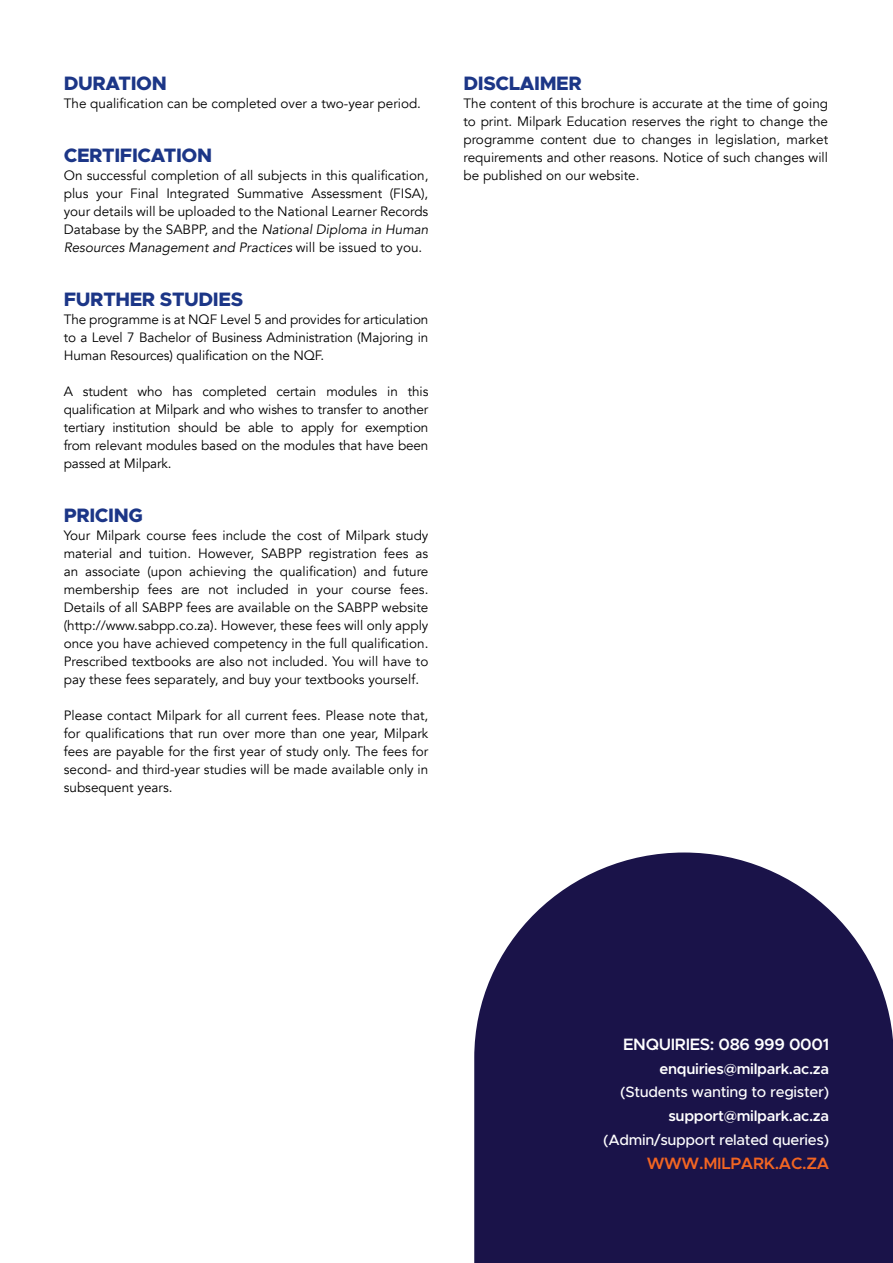
<style>
.page{position:relative;width:893px;height:1263px;background:#fff}
.page>*{position:absolute;margin:0;border:0;box-sizing:border-box;transform-origin:0 0}
.t1{font:800 19.5px "Metropolis";letter-spacing:-.02em;color:#1c3687}
.t2{font:600 16.5px "Metropolis";letter-spacing:-.02em;color:#fff}
.t3{font:600 16.5px "Metropolis";letter-spacing:-.02em;color:#f26522}
.t4{font:500 15px "Metropolis";letter-spacing:-.02em;color:#fff}
.t5{font:600 15px "Metropolis";letter-spacing:-.02em;color:#fff}
.t6{font:13.5px/18px "Avenir";color:#000;text-align:justify}
.s1{font-style:italic}
</style>
<div class="page">
<svg style="left:474px;top:852px;width:419px;height:411px;background:#332c5c"></svg>
<h1 class="t1" style="left:64px;top:71px;width:105px">DURATION</h1>
<p class="t6" style="left:64px;top:95px;width:359px">The qualification can be completed over a two-year period.</p>
<h1 class="t1" style="left:64px;top:143px;width:150px">CERTIFICATION</h1>
<p class="t6" style="left:64px;top:167px;width:366px">On successful completion of all subjects in this qualification, plus your Final Integrated Summative Assessment (FISA), your details will be uploaded to the National Learner Records Database by the SABPP, and the <span class="s1">National Diploma in Human Resources Management and Practices</span> will be issued to you.</p>
<h1 class="t1" style="left:64px;top:287px;width:181px">FURTHER STUDIES</h1>
<p class="t6" style="left:64px;top:311px;width:366px">The programme is at NQF Level 5 and provides for articulation to a Level 7 Bachelor of Business Administration (Majoring in Human Resources) qualification on the NQF.</p>
<p class="t6" style="left:64px;top:383px;width:366px">A student who has completed certain modules in this qualification at Milpark and who wishes to transfer to another tertiary institution should be able to apply for exemption from relevant modules based on the modules that have been passed at Milpark.</p>
<h1 class="t1" style="left:64px;top:503px;width:81px">PRICING</h1>
<p class="t6" style="left:64px;top:527px;width:366px">Your Milpark course fees include the cost of Milpark study material and tuition. However, SABPP registration fees as an associate (upon achieving the qualification) and future membership fees are not included in your course fees.<br>Details of all SABPP fees are available on the SABPP website (http://www.sabpp.co.za). However, these fees will only apply once you have achieved competency in the full qualification.<br>Prescribed textbooks are also not included. You will have to pay these fees separately, and buy your textbooks yourself.</p>
<p class="t6" style="left:64px;top:707px;width:366px">Please contact Milpark for all current fees. Please note that, for qualifications that run over more than one year, Milpark fees are payable for the first year of study only. The fees for second- and third-year studies will be made available only in subsequent years.</p>
<h1 class="t1" style="left:463px;top:71px;width:120px">DISCLAIMER</h1>
<p class="t6" style="left:463px;top:95px;width:366px">The content of this brochure is accurate at the time of going to print. Milpark Education reserves the right to change the programme content due to changes in legislation, market requirements and other reasons. Notice of such changes will be published on our website.</p>
<p class="t2" style="left:623px;top:1034px;width:208px">ENQUIRIES: 086 999 0001</p>
<p class="t5" style="left:659px;top:1059px;width:171px">enquiries@milpark.ac.za</p>
<p class="t4" style="left:620px;top:1083px;width:211px">(Students wanting to register)</p>
<p class="t5" style="left:668px;top:1106px;width:162px">support@milpark.ac.za</p>
<p class="t4" style="left:603px;top:1130px;width:227px">(Admin/support related queries)</p>
<p class="t3" style="left:647px;top:1153px;width:184px">WWW.MILPARK.AC.ZA</p>
</div>
